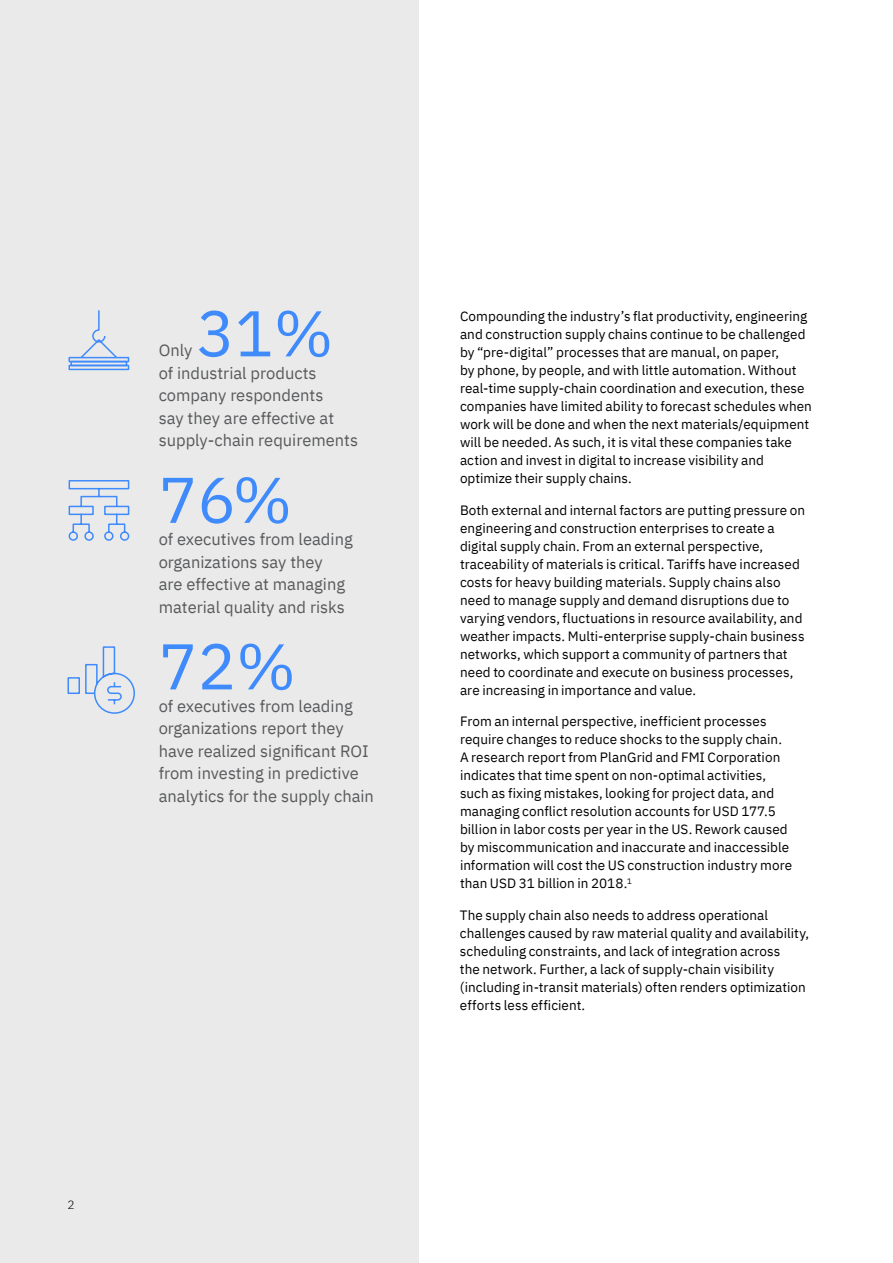
<style>
.page{position:relative;width:893px;height:1263px;background:#fff}
.page>*{position:absolute;margin:0;border:0;box-sizing:border-box;transform-origin:0 0}
.t1{font:64.5px "IBM Plex Sans";color:#408bfc}
.t2{font:16.5px/22.5px "IBM Plex Sans";color:#58595b}
.t3{font:13.5px/18px "IBM Plex Sans";letter-spacing:.005em;color:#000}
.t4{font:300 12px "IBM Plex Sans";color:#000}
</style>
<div class="page">
<div style="left:0;top:0;width:419px;height:1263px;background:#eaeaea"></div>
<div style="left:68px;top:365px;width:61px;height:5px;border:2px solid #408bfc"></div>
<div style="left:68px;top:357px;width:61px;height:5px;border:2px solid #408bfc"></div>
<div style="left:70px;top:361px;width:57px;height:5px;border:2px solid #408bfc"></div>
<svg style="left:79px;top:310px;width:40px;height:50px"></svg>
<svg style="left:68px;top:480px;width:62px;height:61px"></svg>
<svg style="left:67px;top:646px;width:68px;height:68px"></svg>
<p class="t1" style="left:196px;top:284px;width:139px">31%</p>
<p class="t2" style="left:159px;top:360px;width:201px">of industrial products company respondents<br>say they are effective at supply-chain requirements</p>
<p class="t1" style="left:159px;top:451px;width:135px">76%</p>
<p class="t2" style="left:159px;top:527px;width:196px">of executives from leading organizations say they<br>are effective at managing material quality and risks</p>
<p class="t1" style="left:159px;top:617px;width:139px">72%</p>
<p class="t2" style="left:159px;top:693px;width:196px">of executives from leading organizations report they</p>
<p class="t2" style="left:159px;top:738px;width:212px">have realized significant ROI</p>
<p class="t2" style="left:159px;top:761px;width:217px">from investing in predictive analytics for the supply chain</p>
<p class="t2" style="left:159px;top:338px;width:35px">Only</p>
<p class="t4" style="left:68px;top:1196px;width:9px">2</p>
<p class="t3" style="left:460px;top:306px;width:353px">Compounding the industry’s flat productivity, engineering and construction supply chains continue to be challenged by “pre-digital” processes that are manual, on paper,<br>by phone, by people, and with little automation. Without real-time supply-chain coordination and execution, these companies have limited ability to forecast schedules when work will be done and when the next materials/equipment will be needed. As such, it is vital these companies take action and invest in digital to increase visibility and optimize their supply chains.</p>
<p class="t3" style="left:460px;top:500px;width:347px">Both external and internal factors are putting pressure on engineering and construction enterprises to create a digital supply chain. From an external perspective, traceability of materials is critical. Tariffs have increased costs for heavy building materials. Supply chains also need to manage supply and demand disruptions due to varying vendors, fluctuations in resource availability, and weather impacts. Multi-enterprise supply-chain business networks, which support a community of partners that need to coordinate and execute on business processes, are increasing in importance and value.</p>
<p class="t3" style="left:460px;top:711px;width:334px">From an internal perspective, inefficient processes require changes to reduce shocks to the supply chain.<br>A research report from PlanGrid and FMI Corporation indicates that time spent on non-optimal activities, such as fixing mistakes, looking for project data, and managing conflict resolution accounts for USD 177.5 billion in labor costs per year in the US. Rework caused by miscommunication and inaccurate and inaccessible information will cost the US construction industry more than USD 31 billion in 2018.<sup>1</sup></p>
<p class="t3" style="left:460px;top:905px;width:351px">The supply chain also needs to address operational challenges caused by raw material quality and availability, scheduling constraints, and lack of integration across<br>the network. Further, a lack of supply-chain visibility (including in-transit materials) often renders optimization efforts less efficient.</p>
</div>
